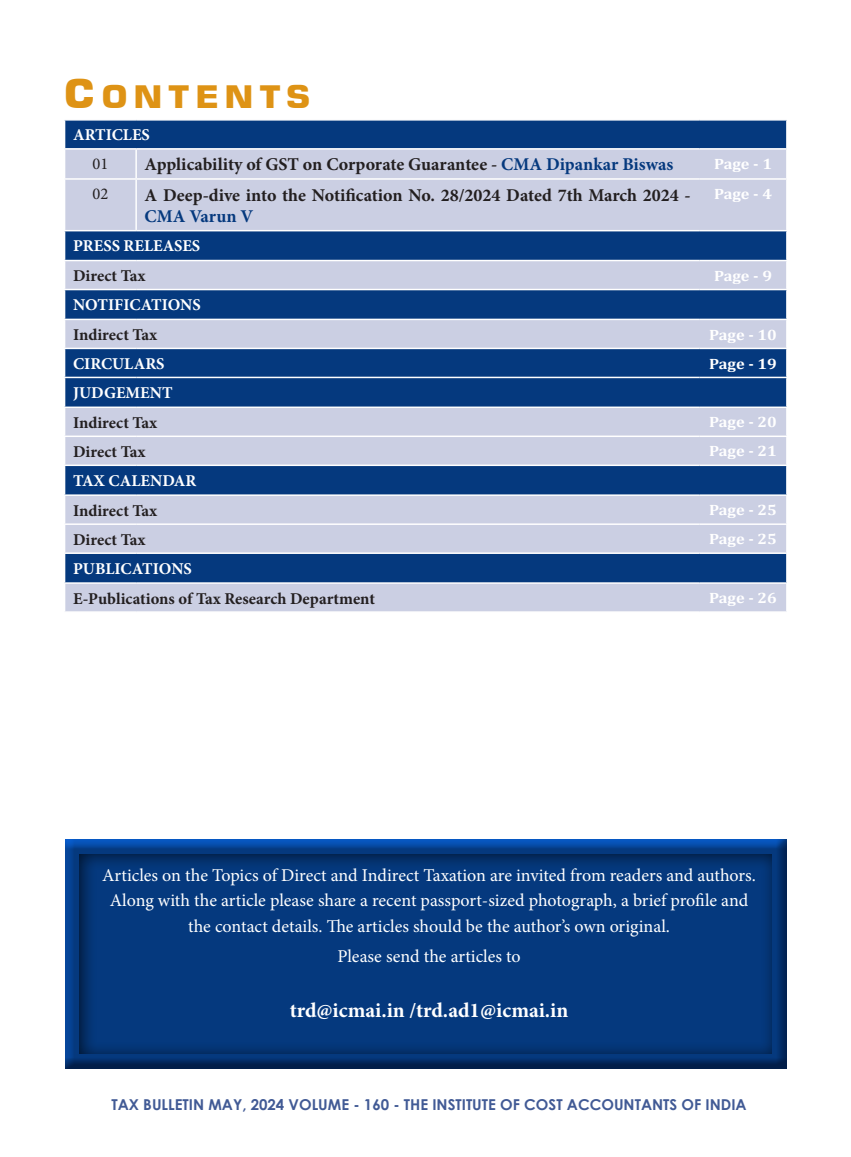
<style>
.page{position:relative;width:851px;height:1157px;background:#fff}
.page>*{position:absolute;margin:0;border:0;box-sizing:border-box;transform-origin:0 0}
.t1{font:700 30.9px "Square 721 BT";letter-spacing:.145em;color:#de9315;scale:1.13 1}
.t2{font:700 21px "Minion Pro";color:#fff}
.t3{font:18px/25.5px "Minion Pro";color:#fff;text-align:center}
.Content_Para{font:700 18px/21.6px "Minion Pro";color:#231f20}
.Content_Para-2{font:700 16.5px "Minion Pro";color:#231f20}
.Content_Head{font:700 16.5px "Minion Pro";color:#fff}
.t4{font:16.5px "Minion Pro";color:#231f20}
.Table_Body_Cap{font:700 15px "Cambria";color:#fff;scale:1.09 1}
.t5{font:700 15px "Century Gothic";color:#415a95}
.s1{font-size:39.15px}
.s2{color:#05397e}
</style>
<div class="page">
<div style="left:318px;top:121px;width:468px;height:27px;background:#05397e"></div>
<svg style="left:65px;top:150px;width:721px;height:461px;background:#7d94bb"></svg>
<svg style="left:64px;top:120px;width:254px;height:58px;background:#6c87b2"></svg>
<hr style="left:136px;top:148px;width:563px;height:2px;background:#fff">
<hr style="left:135px;top:150px;width:2px;height:28px;background:#fff">
<svg style="left:786px;top:121px;width:1px;height:29px"></svg>
<hr style="left:64px;top:178px;width:72px;height:2px;background:#fff">
<hr style="left:136px;top:178px;width:563px;height:2px;background:#fff">
<hr style="left:135px;top:180px;width:2px;height:50px;background:#fff">
<hr style="left:699px;top:178px;width:88px;height:2px;background:#fff">
<hr style="left:64px;top:230px;width:72px;height:1px;background:#fff">
<hr style="left:136px;top:230px;width:563px;height:1px;background:#fff">
<hr style="left:699px;top:230px;width:88px;height:1px;background:#fff">
<hr style="left:64px;top:260px;width:72px;height:1px;background:#fff">
<hr style="left:136px;top:260px;width:563px;height:1px;background:#fff">
<hr style="left:699px;top:260px;width:88px;height:1px;background:#fff">
<hr style="left:64px;top:289px;width:72px;height:1px;background:#fff">
<hr style="left:136px;top:289px;width:563px;height:1px;background:#fff">
<hr style="left:699px;top:289px;width:88px;height:1px;background:#fff">
<hr style="left:64px;top:319px;width:72px;height:1px;background:#fff">
<hr style="left:136px;top:319px;width:563px;height:1px;background:#fff">
<hr style="left:699px;top:319px;width:88px;height:1px;background:#fff">
<hr style="left:64px;top:348px;width:72px;height:1px;background:#fff">
<hr style="left:136px;top:348px;width:563px;height:1px;background:#fff">
<hr style="left:699px;top:348px;width:88px;height:1px;background:#fff">
<hr style="left:64px;top:377px;width:72px;height:1px;background:#fff">
<hr style="left:136px;top:377px;width:563px;height:1px;background:#fff">
<hr style="left:699px;top:377px;width:88px;height:1px;background:#fff">
<hr style="left:64px;top:406px;width:72px;height:2px;background:#fff">
<hr style="left:136px;top:406px;width:563px;height:2px;background:#fff">
<hr style="left:699px;top:406px;width:88px;height:2px;background:#fff">
<hr style="left:64px;top:435px;width:72px;height:2px;background:#fff">
<hr style="left:136px;top:435px;width:563px;height:2px;background:#fff">
<hr style="left:699px;top:435px;width:88px;height:2px;background:#fff">
<hr style="left:64px;top:464px;width:72px;height:2px;background:#fff">
<hr style="left:136px;top:464px;width:563px;height:2px;background:#fff">
<hr style="left:699px;top:464px;width:88px;height:2px;background:#fff">
<hr style="left:64px;top:494px;width:72px;height:2px;background:#fff">
<hr style="left:136px;top:494px;width:563px;height:2px;background:#fff">
<hr style="left:699px;top:494px;width:88px;height:2px;background:#fff">
<hr style="left:64px;top:523px;width:72px;height:2px;background:#fff">
<hr style="left:136px;top:523px;width:563px;height:2px;background:#fff">
<hr style="left:699px;top:523px;width:88px;height:2px;background:#fff">
<hr style="left:64px;top:552px;width:72px;height:2px;background:#fff">
<hr style="left:136px;top:552px;width:563px;height:2px;background:#fff">
<hr style="left:699px;top:552px;width:88px;height:2px;background:#fff">
<hr style="left:64px;top:582px;width:72px;height:2px;background:#fff">
<hr style="left:136px;top:582px;width:563px;height:2px;background:#fff">
<hr style="left:699px;top:582px;width:88px;height:2px;background:#fff">
<svg style="left:786px;top:231px;width:1px;height:352px"></svg>
<div style="left:63px;top:838px;width:723px;height:231px;background:#006273;opacity:.75"></div>
<div style="left:76px;top:852px;width:696px;height:202px;background:#231f20;opacity:.75"></div>
<p class="t1" style="left:64px;top:78px;width:220px"><span class="s1">C</span>ONTENTS</p>
<p class="Content_Head" style="left:73px;top:123px;width:78px">ARTICLES</p>
<p class="t4" style="left:92px;top:153px;width:17px">01</p>
<p class="Content_Para" style="left:145px;top:154px;width:530px">Applicability of GST on Corporate Guarantee - <span class="s2">CMA Dipankar Biswas</span></p>
<p class="Table_Body_Cap" style="left:714px;top:153px;width:55px">Page - 1</p>
<p class="t4" style="left:92px;top:183px;width:17px">02</p>
<p class="Content_Para" style="left:145px;top:184px;width:547px">A Deep-dive into the Notification No. 28/2024 Dated 7th March 2024 -<br><span class="s2">CMA Varun V</span></p>
<p class="Table_Body_Cap" style="left:714px;top:183px;width:55px">Page - 4</p>
<p class="Content_Head" style="left:73px;top:234px;width:129px">PRESS RELEASES</p>
<p class="Content_Para-2" style="left:73px;top:264px;width:74px">Direct Tax</p>
<p class="Table_Body_Cap" style="left:714px;top:265px;width:55px">Page - 9</p>
<p class="Content_Head" style="left:73px;top:293px;width:129px">NOTIFICATIONS</p>
<p class="Content_Para-2" style="left:73px;top:323px;width:86px">Indirect Tax</p>
<p class="Table_Body_Cap" style="left:709px;top:324px;width:64px">Page - 10</p>
<p class="Content_Head" style="left:73px;top:352px;width:93px">CIRCULARS</p>
<p class="Table_Body_Cap" style="left:709px;top:353px;width:64px">Page - 19</p>
<p class="Content_Head" style="left:73px;top:381px;width:101px">JUDGEMENT</p>
<p class="Content_Para-2" style="left:73px;top:411px;width:86px">Indirect Tax</p>
<p class="Table_Body_Cap" style="left:709px;top:412px;width:64px">Page - 20</p>
<p class="Content_Para-2" style="left:73px;top:440px;width:74px">Direct Tax</p>
<p class="Table_Body_Cap" style="left:709px;top:441px;width:64px">Page - 21</p>
<p class="Content_Head" style="left:73px;top:469px;width:125px">TAX CALENDAR</p>
<p class="Content_Para-2" style="left:73px;top:499px;width:86px">Indirect Tax</p>
<p class="Table_Body_Cap" style="left:709px;top:499px;width:64px">Page - 25</p>
<p class="Content_Para-2" style="left:73px;top:528px;width:74px">Direct Tax</p>
<p class="Table_Body_Cap" style="left:709px;top:528px;width:64px">Page - 25</p>
<p class="Content_Head" style="left:73px;top:557px;width:120px">PUBLICATIONS</p>
<p class="Content_Para-2" style="left:73px;top:586px;width:303px">E-Publications of Tax Research Department</p>
<p class="Table_Body_Cap" style="left:709px;top:587px;width:64px">Page - 26</p>
<p class="t3" style="left:102px;top:862px;width:655px">Articles on the Topics of Direct and Indirect Taxation are invited from readers and authors.<br>Along with the article please share a recent passport-sized photograph, a brief profile and the contact details. The articles should be the author’s own original.</p>
<p class="t3" style="left:337px;top:943px;width:185px">Please send the articles to</p>
<p class="t2" style="left:289px;top:995px;width:280px">trd@icmai.in /trd.ad1@icmai.in</p>
<p class="t5" style="left:111px;top:1093px;width:636px">TAX BULLETIN MAY, 2024 VOLUME - 160 - THE INSTITUTE OF COST ACCOUNTANTS OF INDIA</p>
</div>
